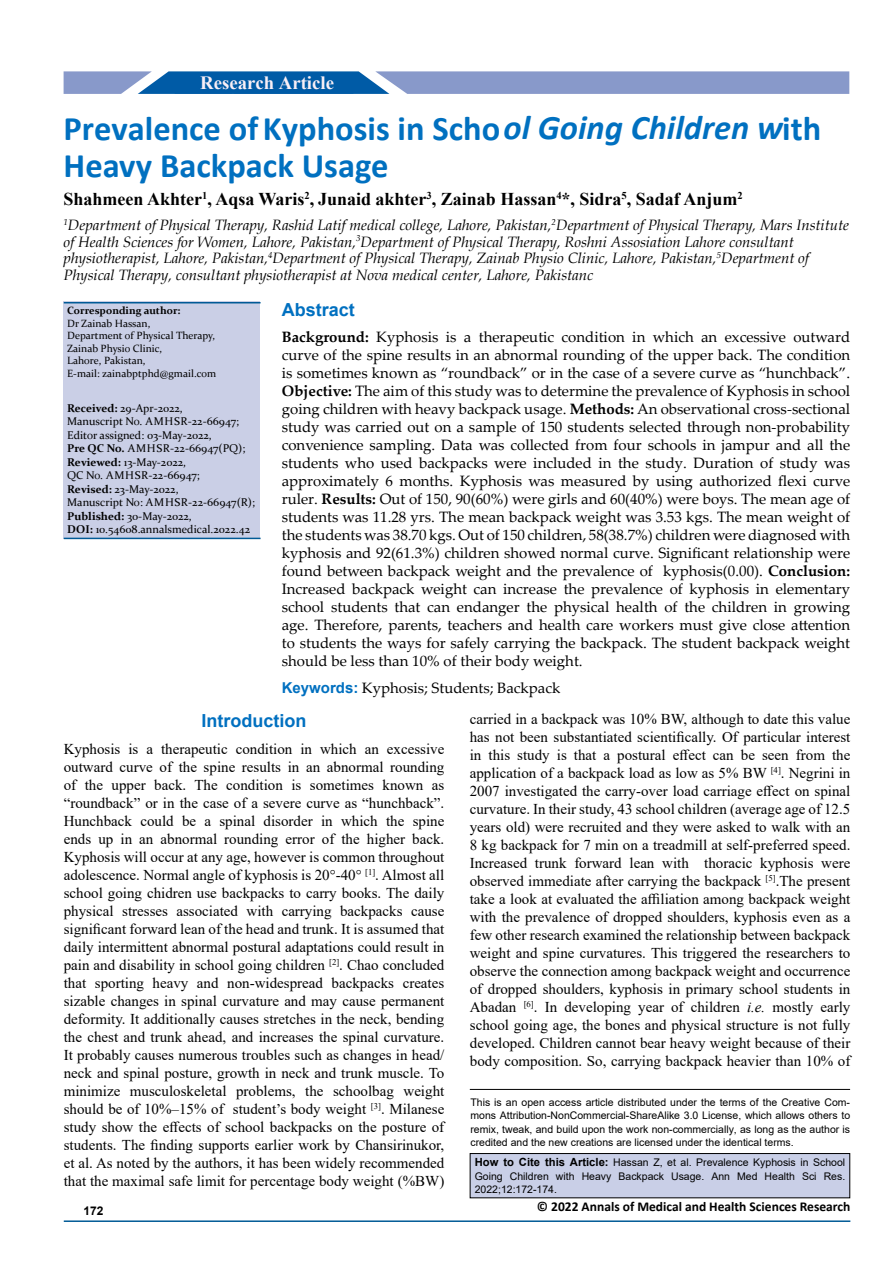
<style>
.page{position:relative;width:893px;height:1263px;background:#fff}
.page>*{position:absolute;margin:0;border:0;box-sizing:border-box;transform-origin:0 0}
.t1{font:700 34.5px/37.5px "Calibri";color:#0070c0}
.t2{font:700 18.75px "Times New Roman";color:#f9eff6}
.t3{font:700 18.6px "Times New Roman";color:#fff}
.t4{font:700 18px "Times New Roman";color:#000}
.t5{font:700 18px "Arial";color:#0070c0}
.t6{font:15px/18px "Times New Roman";color:#000;text-align:justify}
.t7{font:15px/18px "Palatino Linotype";color:#000;text-align:justify}
.t8{font:italic 15px/16.5px "Book Antiqua";color:#000}
.t9{font:700 13.5px "Calibri";color:#000}
.t10{font:700 12px "Arial";color:#000}
.t11{font:11.25px/13.5px "Constantia";color:#000}
.t12{font:10.5px/13.5px "Arial";color:#000;text-align:justify}
.t13{font:10.5px/12.6px "Constantia";color:#000}
.t14{font:700 10.5px "Constantia";color:#000}
.s1{font-style:italic}
.s2{font-weight:700}
.s3{font-family:"Arial";font-weight:700;color:#0070c0}
.s4{font-weight:700;font-size:11.25px}
</style>
<div class="page">
<hr style="left:64px;top:1220px;width:786px;height:2px;background:#005a96">
<svg style="left:64px;top:71px;width:785px;height:23px"></svg>
<div style="left:175px;top:72px;width:178px;height:22px;background:#005ba6"></div>
<div style="left:63px;top:301px;width:196px;height:237px;background:#cacfe6"></div>
<hr style="left:64px;top:538px;width:197px;height:1px;background:#005a96">
<hr style="left:64px;top:302px;width:197px;height:1px;background:#005a96">
<div style="left:470px;top:1153px;width:380px;height:45px;background:#c9cfe7"></div>
<div style="left:470px;top:1153px;width:380px;height:45px;border:1px solid #000"></div>
<hr style="left:470px;top:1089px;width:380px;height:1px;background:#000">
<p class="t3" style="left:201px;top:69px;width:129px">Original Article</p>
<h1 class="t1" style="left:64px;top:109px;width:759px">Prevalence of Kyphosis in Scho<span class="s1">ol Going Children w</span>ith<br>Heavy Backpack Usage</h1>
<p class="t4" style="left:64px;top:186px;width:681px">Shahmeen Akhter<sup>1</sup>, Aqsa Waris<sup>2</sup>, Junaid akhter<sup>3</sup>, Zainab Hassan<sup>4</sup>*, Sidra<sup>5</sup>, Sadaf Anjum<sup>2</sup></p>
<p class="t8" style="left:64px;top:216px;width:787px"><sup>1</sup>Department of Physical Therapy, Rashid Latif medical college, Lahore, Pakistan,<sup>2</sup>Department of Physical Therapy, Mars Institute of Health Sciences for Women, Lahore, Pakistan,<sup>3</sup>Department of Physical Therapy, Roshni Assosiation Lahore consultant physiotherapist, Lahore, Pakistan,<sup>4</sup>Department of Physical Therapy, Zainab Physio Clinic, Lahore, Pakistan,<sup>5</sup>Department of Physical Therapy, consultant physiotherapist at Nova medical center, Lahore, Pakistanc</p>
<p class="t14" style="left:67px;top:303px;width:115px">Corresponding author:</p>
<p class="t13" style="left:67px;top:316px;width:150px">Dr Zainab Hassan,<br>Department of Physical Therapy,<br>Zainab Physio Clinic,<br>Lahore, Pakistan,<br>E-mail: zainabptphd@gmail.com</p>
<p class="t11" style="left:67px;top:401px;width:189px"><span class="s2">Received:</span> 29-Apr-2022,<br>Manuscript No. AMHSR-22-66947;<br>Editor assigned: 03-May-2022,<br><span class="s2">Pre QC No.</span> AMHSR-22-66947(PQ);<br><span class="s2">Reviewed:</span> 13-May-2022,<br>QC No. AMHSR-22-66947;<br><span class="s2">Revised:</span> 23-May-2022,<br>Manuscript No: AMHSR-22-66947(R);<br><span class="s2">Published:</span> 30-May-2022,<br><span class="s2">DOI:</span> 10.54608.annalsmedical.2022.42</p>
<p class="t2" style="left:200px;top:69px;width:135px">Research Article</p>
<p class="t5" style="left:282px;top:297px;width:75px">Abstract</p>
<p class="t7" style="left:282px;top:327px;width:570px"><span class="s2">Background:</span> Kyphosis is a therapeutic condition in which an excessive outward curve of the spine results in an abnormal rounding of the upper back. The condition is sometimes known as “roundback” or in the case of a severe curve as “hunchback”.<br><span class="s2">Objective:</span> The aim of this study was to determine the prevalence of Kyphosis in school going children with heavy backpack usage. <span class="s2">Methods:</span> An observational cross-sectional study was carried out on a sample of 150 students selected through non-probability convenience sampling. Data was collected from four schools in jampur and all the students who used backpacks were included in the study. Duration of study was approximately 6 months. Kyphosis was measured by using authorized flexi curve ruler. <span class="s2">Results:</span> Out of 150, 90(60%) were girls and 60(40%) were boys. The mean age of students was 11.28 yrs. The mean backpack weight was 3.53 kgs. The mean weight of the students was 38.70 kgs. Out of 150 children, 58(38.7%) children were diagnosed with kyphosis and 92(61.3%) children showed normal curve. Significant relationship were found between backpack weight and the prevalence of kyphosis(0.00). <span class="s2">Conclusion:<br></span>Increased backpack weight can increase the prevalence of kyphosis in elementary school students that can endanger the physical health of the children in growing age. Therefore, parents, teachers and health care workers must give close attention to students the ways for safely carrying the backpack. The student backpack weight should be less than 10% of their body weight.</p>
<p class="t7" style="left:282px;top:678px;width:280px"><span class="s3">Keywords:</span> Kyphosis; Students; Backpack</p>
<p class="t5" style="left:202px;top:708px;width:106px">Introduction</p>
<p class="t6" style="left:64px;top:739px;width:382px">Kyphosis is a therapeutic condition in which an excessive outward curve of the spine results in an abnormal rounding of the upper back. The condition is sometimes known as “roundback” or in the case of a severe curve as “hunchback”.<br>Hunchback could be a spinal disorder in which the spine ends up in an abnormal rounding error of the higher back.<br>Kyphosis will occur at any age, however is common throughout adolescence. Normal angle of kyphosis is 20°-40° <sup>[1]</sup>. Almost all school going chidren use backpacks to carry books. The daily physical stresses associated with carrying backpacks cause significant forward lean of the head and trunk. It is assumed that daily intermittent abnormal postural adaptations could result in pain and disability in school going children <sup>[2]</sup>. Chao concluded that sporting heavy and non-widespread backpacks creates sizable changes in spinal curvature and may cause permanent deformity. It additionally causes stretches in the neck, bending the chest and trunk ahead, and increases the spinal curvature.<br>It probably causes numerous troubles such as changes in head/ neck and spinal posture, growth in neck and trunk muscle. To minimize musculoskeletal problems, the schoolbag weight should be of 10%–15% of student’s body weight <sup>[3]</sup>. Milanese study show the effects of school backpacks on the posture of students. The finding supports earlier work by Chansirinukor, et al. As noted by the authors, it has been widely recommended that the maximal safe limit for percentage body weight (%BW)</p>
<p class="t6" style="left:470px;top:710px;width:382px">carried in a backpack was 10% BW, although to date this value has not been substantiated scientifically. Of particular interest in this study is that a postural effect can be seen from the application of a backpack load as low as 5% BW <sup>[4]</sup>. Negrini in 2007 investigated the carry-over load carriage effect on spinal curvature. In their study, 43 school children (average age of 12.5 years old) were recruited and they were asked to walk with an 8 kg backpack for 7 min on a treadmill at self-preferred speed.<br>Increased trunk forward lean with thoracic kyphosis were observed immediate after carrying the backpack <sup>[5]</sup>.The present take a look at evaluated the affiliation among backpack weight with the prevalence of dropped shoulders, kyphosis even as a few other research examined the relationship between backpack weight and spine curvatures. This triggered the researchers to observe the connection among backpack weight and occurrence of dropped shoulders, kyphosis in primary school students in Abadan <sup>[6]</sup>. In developing year of children <span class="s1">i.e.</span> mostly early school going age, the bones and physical structure is not fully developed. Children cannot bear heavy weight because of their body composition. So, carrying backpack heavier than 10% of</p>
<p class="t12" style="left:470px;top:1095px;width:381px">This is an open access article distributed under the terms of the Creative Com&shy;mons Attribution‑NonCommercial‑ShareAlike 3.0 License, which allows others to remix, tweak, and build upon the work non‑commercially, as long as the author is credited and the new creations are licensed under the identical terms.</p>
<p class="t12" style="left:475px;top:1156px;width:372px"><span class="s4">How to Cite this Article:</span> Hassan Z, et al. Prevalence Kyphosis in School Going Children with Heavy Backpack Usage. Ann Med Health Sci Res.<br>2022;12:172-174.</p>
<p class="t10" style="left:83px;top:1202px;width:22px">172</p>
<p class="t9" style="left:537px;top:1197px;width:315px">© 2022 Annals of Medical and Health Sciences Research</p>
</div>
